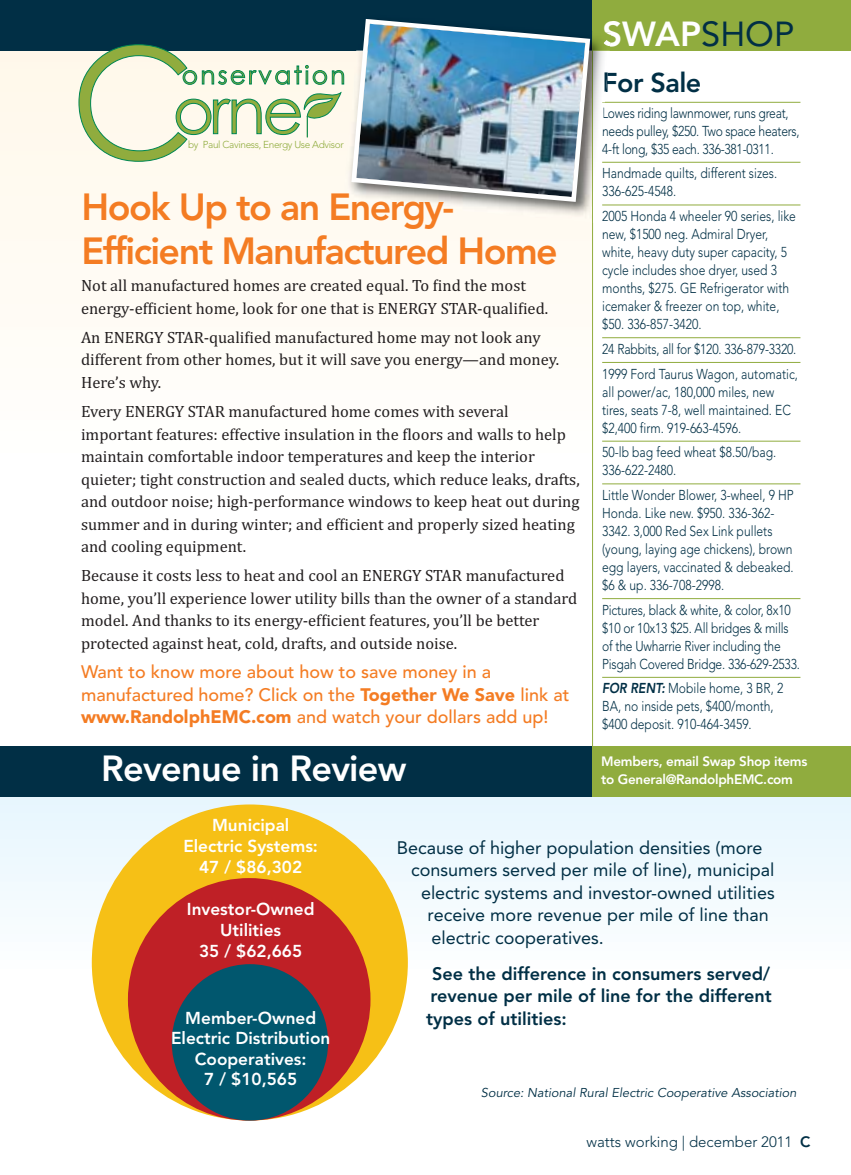
<style>
.page{position:relative;width:851px;height:1175px;background:#fff}
.page>*{position:absolute;margin:0;border:0;box-sizing:border-box;transform-origin:0 0}
.t1{font:800 37.5px/43.5px "Avenir";letter-spacing:-.04em;color:#f47c23}
.t2{font:800 36px "Avenir";letter-spacing:-.02em;color:#fff}
.t3{font:800 34.5px "Avenir";color:#fff}
.t4{font:800 27px "Avenir";letter-spacing:-.02em;color:#012f45}
.t5{font:18px "Avenir";color:#012f45}
.t6{font:500 18px/22.5px "Avenir";color:#f47c23}
.t7{font:800 18px/22.5px "Avenir";color:#012f45;text-align:justify}
.t8{font:800 17.1px/20.5px "Avenir";color:#fff;text-align:center}
.t9{font:16.5px/22.5px "Cambria";color:#231f20}
.t10{font:300 15px "Avenir";color:#012f45}
.t11{font:300 14.25px/18px "Avenir";color:#012f45;scale:.85 1}
.t12{font:300 14.25px/18px "Avenir";letter-spacing:-.02em;color:#012f45;scale:.85 1}
.t13{font:800 13.5px/18px "Avenir";letter-spacing:-.02em;color:#fff}
.t14{font:12.75px "Avenir";color:#012f45}
.t15{font:300 10.05px "Avenir";letter-spacing:-.035em;color:#90ac3e}
.s1{font-weight:900}
.s2{font-weight:400;color:#012f45}
.s3{font-weight:800}
</style>
<div class="page">
<div style="left:0;top:753px;width:850px;height:216px;background:#f0f9fe"></div>
<svg style="left:92px;top:804px;width:316px;height:316px;fill:#f6c016"></svg>
<div style="left:128px;top:878px;width:242px;height:242px;background:#bf2026;border-radius:50%"></div>
<div style="left:172px;top:964px;width:156px;height:156px;background:#01576e;border-radius:50%"></div>
<div style="left:0;top:0;width:592px;height:459px;background:#fffbf5"></div>
<div style="left:0;top:746px;width:707px;height:50px;background:#012f45"></div>
<div style="left:0;top:0;width:850px;height:50px;background:#012f45"></div>
<svg style="left:79px;top:45px;width:264px;height:116px"></svg>
<svg style="left:592px;top:0;width:258px;height:797px"></svg>
<img style="left:343px;top:50px;width:266px;height:173px">
<img style="left:604px;top:71px;width:3px;height:21px">
<svg style="left:602px;top:102px;width:3px;height:18px"></svg>
<img style="left:593px;top:31px;width:18px;height:20px">
<img style="left:603px;top:32px;width:8px;height:14px">
<img style="left:592px;top:31px;width:1px;height:192px">
<img style="left:349px;top:19px;width:243px;height:185px">
<p class="t15" style="left:188px;top:141px;width:157px">by Paul Caviness, Energy Use Advisor</p>
<h1 class="t1" style="left:81px;top:188px;width:478px">Hook Up to an Energy-<br>Efficient Manufactured Home</h1>
<p class="t9" style="left:81px;top:276px;width:468px">Not all manufactured homes are created equal. To find the most energy‐efficient home, look for one that is ENERGY STAR‐qualified.</p>
<p class="t9" style="left:81px;top:327px;width:479px">An ENERGY STAR‐qualified manufactured home may not look any different from other homes, but it will save you energy—and money.<br>Here’s why.</p>
<p class="t9" style="left:81px;top:402px;width:500px">Every ENERGY STAR manufactured home comes with several important features: effective insulation in the floors and walls to help maintain comfortable indoor temperatures and keep the interior quieter; tight construction and sealed ducts, which reduce leaks, drafts, and outdoor noise; high‐performance windows to keep heat out during summer and in during winter; and efficient and properly sized heating and cooling equipment.</p>
<p class="t9" style="left:81px;top:566px;width:497px">Because it costs less to heat and cool an ENERGY STAR manufactured home, you’ll experience lower utility bills than the owner of a standard model. And thanks to its energy‐efficient features, you’ll be better protected against heat, cold, drafts, and outside noise.</p>
<p class="t6" style="left:81px;top:662px;width:490px">Want to know more about how to save money in a manufactured home? Click on the <span class="s1">Together We Save</span> link at <span class="s1">www.RandolphEMC.com</span> and watch your dollars add up!</p>
<h2 class="t2" style="left:101px;top:753px;width:307px">Revenue in Review</h2>
<h3 class="t3" style="left:602px;top:20px;width:193px">SWAP<span class="s2">SHOP</span></h3>
<h3 class="t4" style="left:602px;top:71px;width:101px">For Sale</h3>
<p class="t12" style="left:602px;top:105px;width:234px">Lowes riding lawnmower, runs great, needs pulley, $250. Two space heaters,<br>4-ft long, $35 each. 336-381-0311.</p>
<p class="t11" style="left:602px;top:166px;width:207px">Handmade quilts, different sizes.<br>336-625-4548.</p>
<p class="t11" style="left:602px;top:208px;width:229px">2005 Honda 4 wheeler 90 series, like new, $1500 neg. Admiral Dryer, white, heavy duty super capacity, 5 cycle includes shoe dryer, used 3 months, $275. GE Refrigerator with icemaker &amp; freezer on top, white, $50. 336-857-3420.</p>
<p class="t11" style="left:602px;top:338px;width:232px;line-height:24.8px">24 Rabbits, all for $120. 336-879-3320.<br>1999 Ford Taurus Wagon, automatic,</p>
<p class="t11" style="left:602px;top:384px;width:223px">all power/ac, 180,000 miles, new tires, seats 7-8, well maintained. EC $2,400 firm. 919-663-4596.</p>
<p class="t11" style="left:602px;top:444px;width:206px">50-lb bag feed wheat $8.50/bag.<br>336-622-2480.</p>
<p class="t11" style="left:602px;top:487px;width:227px">Little Wonder Blower, 3-wheel, 9 HP<br>Honda. Like new. $950. 336-362-<br>3342. 3,000 Red Sex Link pullets (young, laying age chickens), brown egg layers, vaccinated &amp; debeaked. $6 &amp; up. 336-708-2998.</p>
<p class="t11" style="left:602px;top:602px;width:234px">Pictures, black &amp; white, &amp; color, 8x10 $10 or 10x13 $25. All bridges &amp; mills of the Uwharrie River including the Pisgah Covered Bridge. 336-629-2533.</p>
<p class="t11" style="left:602px;top:680px;width:215px"><span class="s3">FOR RENT:</span> Mobile home, 3 BR, 2<br>BA, no inside pets, $400/month, $400 deposit. 910-464-3459.</p>
<p class="t13" style="left:601px;top:753px;width:208px">Members, email Swap Shop items to General@RandolphEMC.com</p>
<p class="t8" style="left:183px;top:816px;width:136px">Municipal<br>Electric Systems:<br>47 / $86,302</p>
<p class="t8" style="left:187px;top:900px;width:129px">Investor-Owned<br>Utilities<br>35 / $62,665</p>
<p class="t8" style="left:171px;top:1008px;width:161px">Member-Owned<br>Electric Distribution<br>Cooperatives:<br>7 / $10,565</p>
<p class="t5" style="left:396px;top:840px;width:367px">Because of higher population densities (more</p>
<p class="t5" style="left:411px;top:862px;width:365px">consumers served per mile of line), municipal</p>
<p class="t5" style="left:421px;top:885px;width:355px">electric systems and investor-owned utilities</p>
<p class="t5" style="left:427px;top:907px;width:343px">receive more revenue per mile of line than</p>
<p class="t5" style="left:431px;top:930px;width:174px">electric cooperatives.</p>
<p class="t7" style="left:426px;top:963px;width:347px;text-indent:6px">See the difference in consumers served/ revenue per mile of line for the different types of utilities:</p>
<p class="t14" style="left:481px;top:1087px;width:319px">Source: National Rural Electric Cooperative Association</p>
<p class="t10" style="left:586px;top:1135px;width:225px">watts working | december 2011 <span class="s3">C</span></p>
</div>
